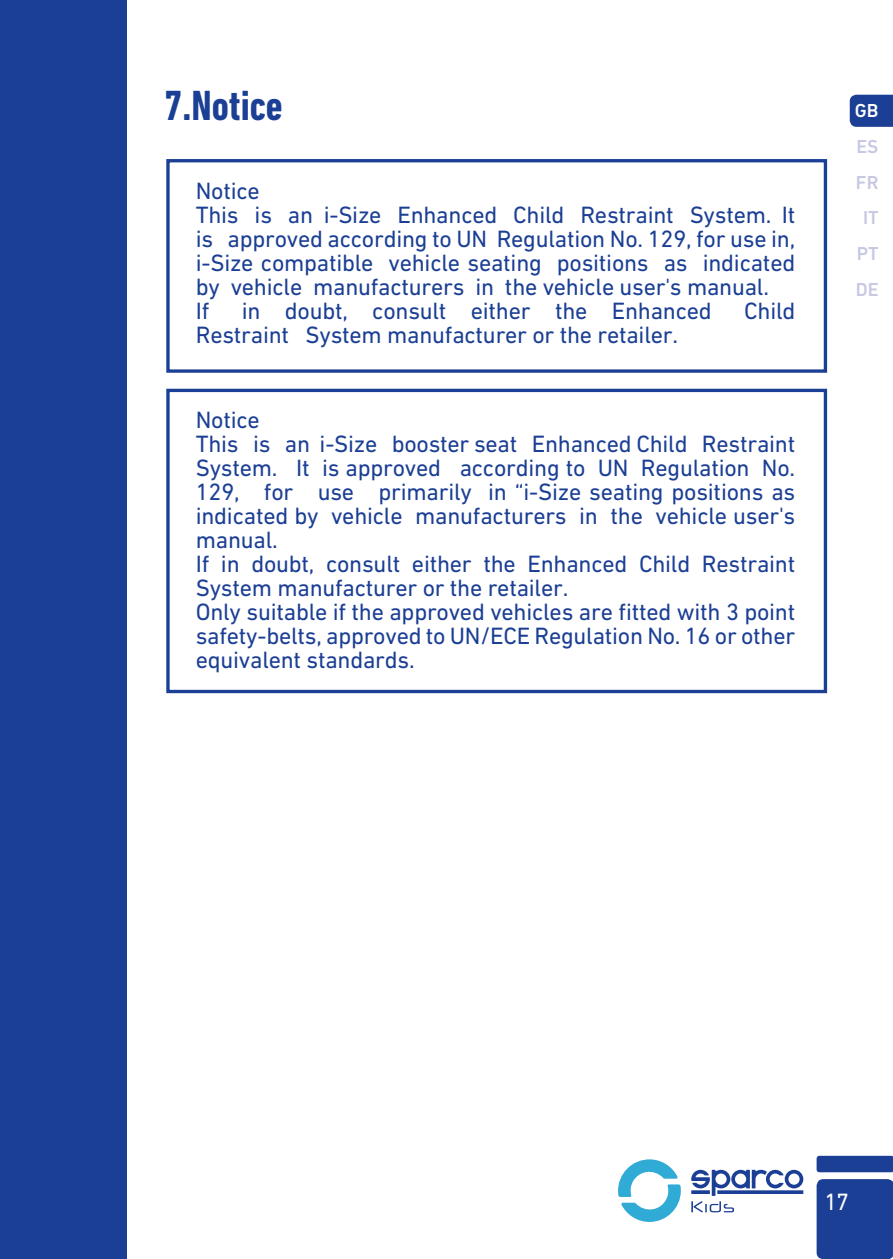
<style>
.page{position:relative;width:893px;height:1259px;background:#fff}
.page>*{position:absolute;margin:0;border:0;box-sizing:border-box;transform-origin:0 0}
.t1{font:700 condensed 42.9px "DIN Next LT Pro";color:#1b3f94}
.t2{font:24px/24px "DIN Next LT Pro";letter-spacing:-.01em;color:#1b3f94}
.t3{font:24px "DIN Next LT Pro";color:#fff}
.t4{font:500 19.2px/35.7px "DIN Next LT Pro";color:#c7c8e2;text-align:center}
.t5{font:500 19.2px "DIN Next LT Pro";color:#fff}
</style>
<div class="page">
<div style="left:166px;top:159px;width:661px;height:214px;border:3px solid #1b3f94"></div>
<div style="left:166px;top:389px;width:661px;height:304px;border:3px solid #1b3f94"></div>
<div style="left:0;top:1px;width:127px;height:1258px;background:#1b3f94"></div>
<svg style="left:691px;top:1169px;width:112px;height:26px"></svg>
<svg style="left:618px;top:1159px;width:63px;height:63px"></svg>
<svg style="left:691px;top:1201px;width:43px;height:11px"></svg>
<svg style="left:850px;top:95px;width:43px;height:32px"></svg>
<div style="left:817px;top:1179px;width:76px;height:80px;background:#1b3f94;border-radius:7px"></div>
<div style="left:817px;top:1155px;width:76px;height:17px;background:#1b3f94;border-radius:3px"></div>
<h1 class="t1" style="left:165px;top:81px;width:120px">7.Notice</h1>
<p class="t2" style="left:196px;top:178px;width:601px">Notice<br>This is an i-Size Enhanced Child Restraint System. It is approved according to UN Regulation No. 129, for use in, i-Size compatible vehicle seating positions as indicated by vehicle manufacturers in the vehicle user's manual.<br>If</p>
<p class="t2" style="left:242px;top:298px;width:471px">in doubt, consult either the Enhanced</p>
<p class="t2" style="left:744px;top:298px;width:53px">Child</p>
<p class="t2" style="left:196px;top:322px;width:484px">Restraint System manufacturer or the retailer.</p>
<p class="t2" style="left:196px;top:408px;width:601px">Notice<br>This is an i-Size booster seat Enhanced Child Restraint System. It is approved according to UN Regulation No.<br>129, for use primarily in “i-Size seating positions as indicated by vehicle manufacturers in the vehicle user's manual.<br>If in doubt, consult either the Enhanced Child Restraint System manufacturer or the retailer.<br>Only suitable if the approved vehicles are fitted with 3 point safety-belts, approved to UN/ECE Regulation No. 16 or other equivalent standards.</p>
<p class="t5" style="left:855px;top:99px;width:25px">GB</p>
<p class="t4" style="left:856px;top:128px;width:24px">ES<br>FR<br>IT<br>PT<br>DE</p>
<p class="t3" style="left:824px;top:1187px;width:26px">17</p>
</div>
